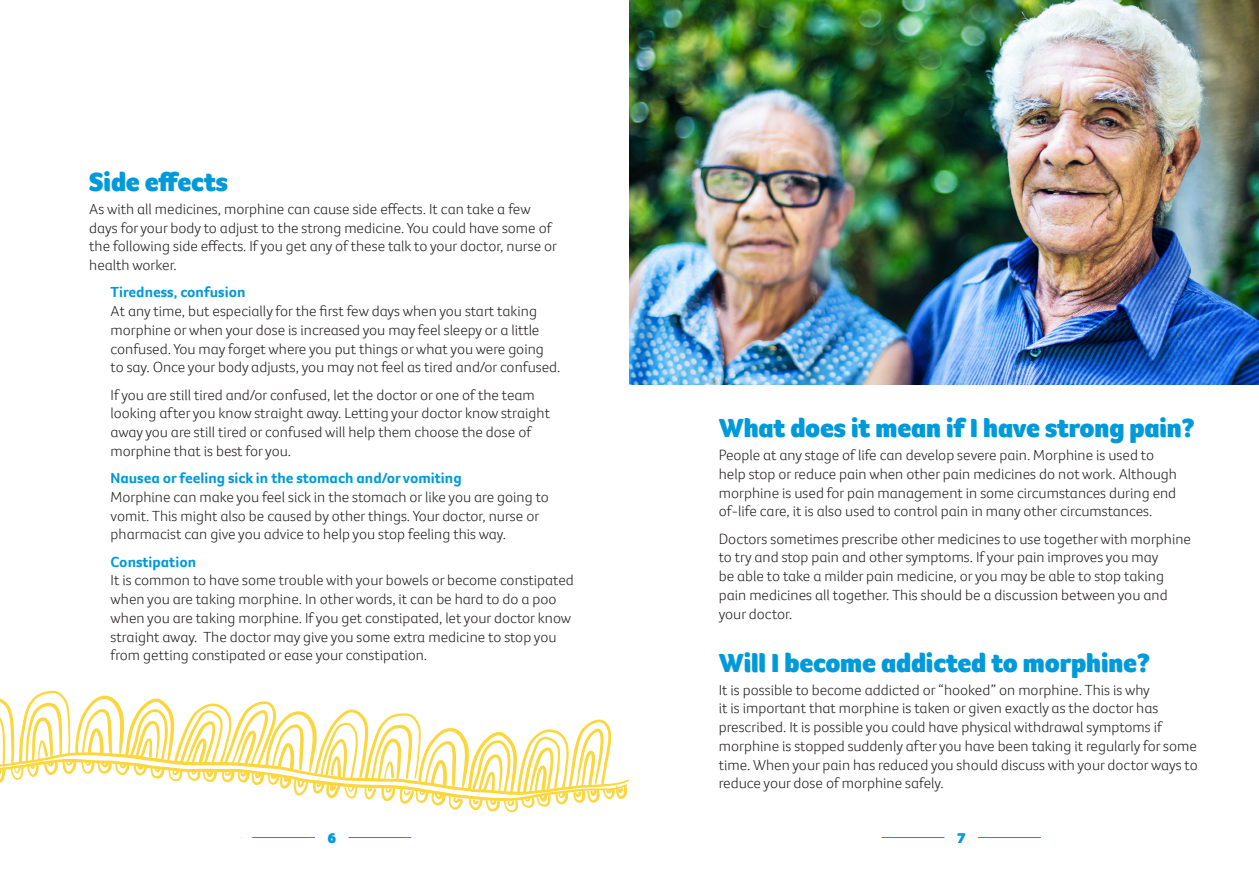
<style>
.page{position:relative;width:1259px;height:893px;background:#fff}
.page>*{position:absolute;margin:0;border:0;box-sizing:border-box;transform-origin:0 0}
.Text_No_Indent{font:900 27px "Foco CC";letter-spacing:-.005em;color:#0099da}
.Text_No_Indent-2{font:300 15px/18.8px "Foco CC";color:#231f20}
.t1{font:900 15px "Foco CC";color:#0099da}
.s1{font-weight:700;color:#0099da}
</style>
<div class="page">
<img style="left:629px;top:0;width:630px;height:385px">
<svg style="left:0;top:691px;width:629px;height:121px"></svg>
<hr style="left:881px;top:837px;width:63px;height:1px;background:#0099da">
<hr style="left:978px;top:837px;width:62px;height:1px;background:#0099da">
<hr style="left:252px;top:837px;width:63px;height:1px;background:#0099da">
<hr style="left:348px;top:837px;width:63px;height:1px;background:#0099da">
<p class="Text_No_Indent" style="left:89px;top:164px;width:140px">Side effects</p>
<p class="Text_No_Indent-2" style="left:89px;top:199px;width:469px">As with all medicines, morphine can cause side effects. It can take a few days for your body to adjust to the strong medicine. You could have some of the following side effects. If you get any of these talk to your doctor, nurse or health worker.</p>
<p class="Text_No_Indent-2" style="left:111px;top:283px;width:451px"><span class="s1">Tiredness, confusion<br></span>At any time, but especially for the first few days when you start taking morphine or when your dose is increased you may feel sleepy or a little confused. You may forget where you put things or what you were going to say. Once your body adjusts, you may not feel as tired and/or confused.</p>
<p class="Text_No_Indent-2" style="left:111px;top:385px;width:441px">If you are still tired and/or confused, let the doctor or one of the team looking after you know straight away. Letting your doctor know straight away you are still tired or confused will help them choose the dose of morphine that is best for you.</p>
<p class="Text_No_Indent-2" style="left:111px;top:469px;width:440px"><span class="s1">Nausea or feeling sick in the stomach and/or vomiting<br></span>Morphine can make you feel sick in the stomach or like you are going to vomit. This might also be caused by other things. Your doctor, nurse or pharmacist can give you advice to help you stop feeling this way.</p>
<p class="Text_No_Indent-2" style="left:111px;top:552px;width:465px"><span class="s1">Constipation<br></span>It is common to have some trouble with your bowels or become constipated when you are taking morphine. In other words, it can be hard to do a poo when you are taking morphine. If you get constipated, let your doctor know straight away. The doctor may give you some extra medicine to stop you from getting constipated or ease your constipation.</p>
<p class="Text_No_Indent" style="left:719px;top:410px;width:477px">What does it mean if I have strong pain?</p>
<p class="Text_No_Indent-2" style="left:719px;top:445px;width:460px">People at any stage of life can develop severe pain. Morphine is used to help stop or reduce pain when other pain medicines do not work. Although morphine is used for pain management in some circumstances during end of-life care, it is also used to control pain in many other circumstances.</p>
<p class="Text_No_Indent-2" style="left:719px;top:529px;width:474px">Doctors sometimes prescribe other medicines to use together with morphine to try and stop pain and other symptoms. If your pain improves you may<br>be able to take a milder pain medicine, or you may be able to stop taking pain medicines all together. This should be a discussion between you and your doctor.</p>
<p class="Text_No_Indent" style="left:719px;top:645px;width:433px">Will I become addicted to morphine?</p>
<p class="Text_No_Indent-2" style="left:719px;top:680px;width:480px">It is possible to become addicted or “hooked” on morphine. This is why<br>it is important that morphine is taken or given exactly as the doctor has prescribed. It is possible you could have physical withdrawal symptoms if morphine is stopped suddenly after you have been taking it regularly for some time. When your pain has reduced you should discuss with your doctor ways to reduce your dose of morphine safely.</p>
<p class="t1" style="left:327px;top:828px;width:10px">6</p>
<p class="t1" style="left:957px;top:828px;width:10px">7</p>
</div>
